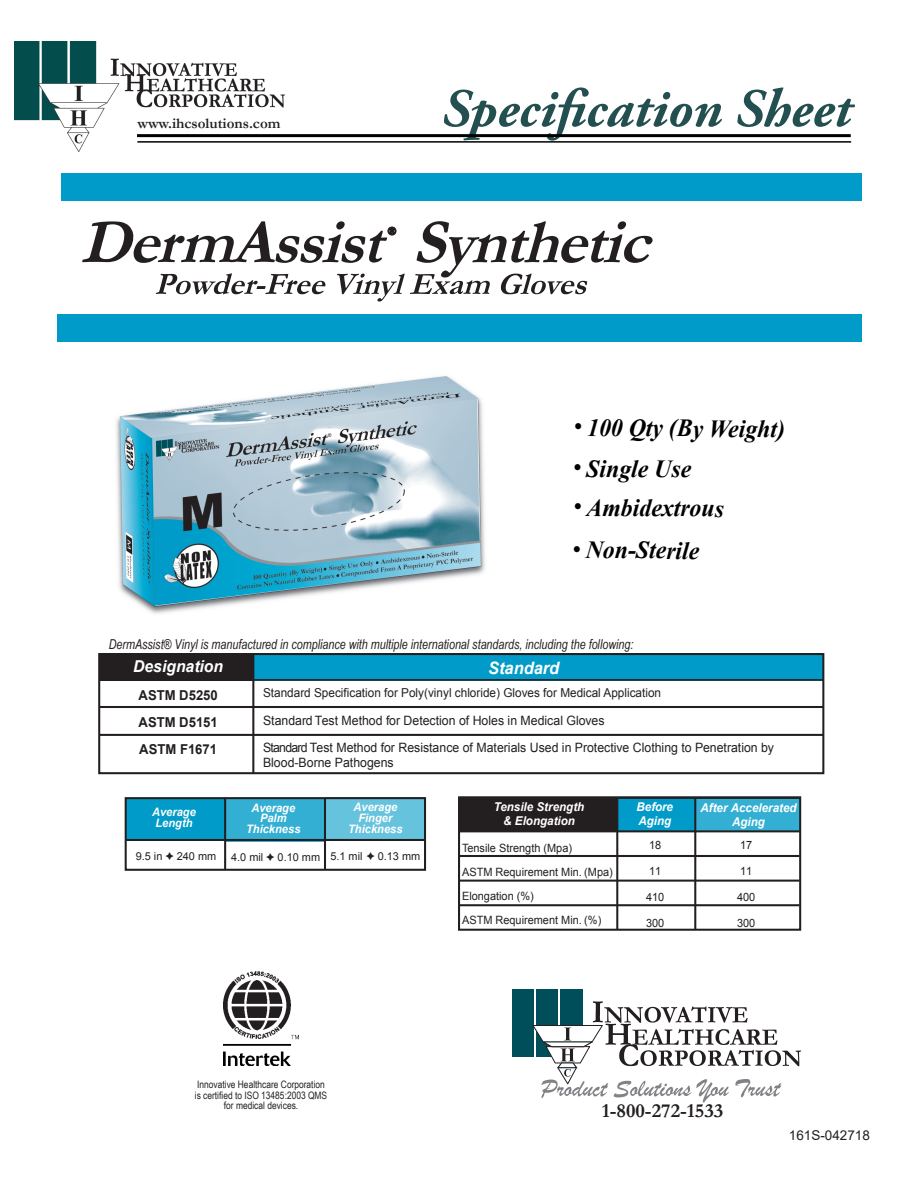
<style>
.page{position:relative;width:918px;height:1188px;background:#fff}
.page>*{position:absolute;margin:0;border:0;box-sizing:border-box;transform-origin:0 0}
.t1{font:italic 700 54px "Adobe Garamond Pro";color:#234f50}
.t2{font:italic 700 24.75px "Times New Roman";color:#000;scale:.96 1}
.t3{font:700 19.95px "Garamond";color:#231f20}
.t4{font:italic 700 17.1px "Arial";color:#fff;scale:.96 1}
.t5{font:italic 700 16.35px "Arial";color:#fff;scale:.96 1}
.t6{font:700 15px "Garamond";color:#231f20}
.t7{font:italic 13.65px "Arial Narrow";color:#231f20;scale:.96 1}
.t8{font:700 13.65px/27.3px "Arial";color:#231f20;text-align:justify;scale:.96 1}
.t9{font:13.5px "Arial";color:#231f20}
.t10{font:12.9px/27.3px "Arial";color:#231f20;scale:.96 1}
.t11{font:12.3px "Arial";color:#231f20;scale:.96 1}
.t12{font:italic 700 12.15px/14px "Arial";color:#fff;text-align:center;scale:.96 1}
.t13{font:italic 700 11.7px/10.9px "Arial";color:#fff;text-align:center;scale:.96 1}
.t14{font:11.4px/24.3px "Arial";color:#231f20;scale:.96 1}
.t15{font:10.95px "Arial";color:#231f20}
.t16{font:10.65px "Wingdings";color:#000;scale:.96 1}
.t17{font:10.2px/10.5px "Arial Narrow";color:#231f20;text-align:center}
</style>
<div class="page">
<svg style="left:82px;top:221px;width:571px;height:81px"></svg>
<div style="left:512px;top:989px;width:22px;height:68px;background:#004e59"></div>
<div style="left:536px;top:989px;width:22px;height:68px;background:#004e59"></div>
<div style="left:560px;top:989px;width:23px;height:68px;background:#004e59"></div>
<svg style="left:532px;top:1001px;width:269px;height:102px"></svg>
<img style="left:223px;top:971px;width:76px;height:95px">
<div style="left:99px;top:653px;width:155px;height:28px;background:#231f20"></div>
<div style="left:253px;top:653px;width:570px;height:27px;background:#009bc8"></div>
<div style="left:61px;top:173px;width:800px;height:28px;background:#009bc8"></div>
<div style="left:57px;top:314px;width:804px;height:28px;background:#009bc8"></div>
<hr style="left:252px;top:653px;width:2px;height:120px;background:#231f20">
<hr style="left:99px;top:706px;width:724px;height:2px;background:#231f20">
<hr style="left:99px;top:679px;width:724px;height:2px;background:#231f20">
<hr style="left:99px;top:734px;width:724px;height:2px;background:#231f20">
<div style="left:98px;top:653px;width:726px;height:121px;border:2px solid #231f20"></div>
<div style="left:696px;top:798px;width:104px;height:34px;background:#33afd3"></div>
<div style="left:325px;top:798px;width:100px;height:42px;background:#66c3de"></div>
<div style="left:226px;top:799px;width:99px;height:42px;background:#33afd3"></div>
<div style="left:458px;top:796px;width:343px;height:135px;border:2px solid #231f20"></div>
<div style="left:460px;top:799px;width:158px;height:32px;background:#231f20"></div>
<div style="left:617px;top:797px;width:78px;height:34px;background:#009bc8"></div>
<hr style="left:694px;top:799px;width:2px;height:131px;background:#231f20">
<hr style="left:616px;top:798px;width:2px;height:131px;background:#231f20">
<hr style="left:459px;top:797px;width:342px;height:2px;background:#231f20">
<hr style="left:459px;top:830px;width:341px;height:2px;background:#231f20">
<hr style="left:459px;top:855px;width:341px;height:2px;background:#231f20">
<hr style="left:459px;top:880px;width:341px;height:2px;background:#231f20">
<hr style="left:459px;top:904px;width:341px;height:2px;background:#231f20">
<div style="left:126px;top:799px;width:99px;height:42px;background:#009bc8"></div>
<hr style="left:224px;top:798px;width:2px;height:71px;background:#231f20">
<hr style="left:324px;top:799px;width:2px;height:70px;background:#231f20">
<div style="left:125px;top:797px;width:301px;height:74px;border:2px solid #231f20"></div>
<hr style="left:126px;top:839px;width:299px;height:2px;background:#231f20">
<img style="left:116px;top:376px;width:369px;height:238px">
<img style="left:15px;top:42px;width:270px;height:109px">
<hr style="left:137px;top:141px;width:714px;height:2px;background:#000">
<hr style="left:137px;top:134px;width:714px;height:3px;background:#000">
<p class="t6" style="left:137px;top:113px;width:145px">www.ihcsolutions.com</p>
<h1 class="t1" style="left:442px;top:78px;width:411px">Specification Sheet</h1>
<h2 class="t2" style="left:587px;top:411px;width:208px">100 Qty (By Weight)</h2>
<p class="t16" style="left:575px;top:421px;width:10px">●</p>
<h2 class="t2" style="left:586px;top:451px;width:111px">Single Use</h2>
<p class="t16" style="left:574px;top:462px;width:10px">●</p>
<h2 class="t2" style="left:587px;top:491px;width:145px">Ambidextrous</h2>
<p class="t16" style="left:574px;top:501px;width:10px">●</p>
<h2 class="t2" style="left:586px;top:533px;width:120px">Non-Sterile</h2>
<p class="t16" style="left:573px;top:543px;width:10px">●</p>
<p class="t7" style="left:109px;top:634px;width:548px">DermAssist® Vinyl is manufactured in compliance with multiple international standards, including the following:</p>
<p class="t5" style="left:133px;top:656px;width:95px">Designation</p>
<h3 class="t4" style="left:488px;top:656px;width:75px">Standard</h3>
<p class="t8" style="left:139px;top:681px;width:84px">ASTM D5250<br>ASTM D5151<br>ASTM F1671</p>
<p class="t11" style="left:263px;top:685px;width:416px">Standard Specification for Poly(vinyl chloride) Gloves for Medical Application</p>
<p class="t10" style="left:263px;top:707px;width:534px">Standard Test Method for Detection of Holes in Medical Gloves<br>Standard Test Method for Resistance of Materials Used in Protective Clothing to Penetration by</p>
<p class="t10" style="left:263px;top:749px;width:138px">Blood-Borne Pathogens</p>
<p class="t13" style="left:246px;top:802px;width:58px">Average<br>Palm<br>Thickness</p>
<p class="t13" style="left:348px;top:802px;width:58px">Average<br>Finger<br>Thickness</p>
<p class="t13" style="left:152px;top:807px;width:47px;text-align:left">Average<br>Length</p>
<p class="t15" style="left:136px;top:849px;width:82px">9.5 in ➔ 240 mm</p>
<p class="t15" style="left:231px;top:850px;width:191px">4.0 mil ➔ 0.10 mm 5.1 mil ➔ 0.13 mm</p>
<p class="t12" style="left:494px;top:800px;width:96px">Tensile Strength &amp; Elongation</p>
<p class="t12" style="left:636px;top:800px;width:40px;text-align:left">Before<br>Aging</p>
<p class="t14" style="left:462px;top:836px;width:159px">Tensile Strength (Mpa)<br>ASTM Requirement Min. (Mpa)<br>Elongation (%)</p>
<p class="t14" style="left:649px;top:833px;width:14px">18</p>
<p class="t14" style="left:649px;top:859px;width:14px">11</p>
<p class="t14" style="left:646px;top:885px;width:21px">410</p>
<p class="t14" style="left:646px;top:911px;width:21px">300</p>
<p class="t14" style="left:462px;top:908px;width:147px">ASTM Requirement Min. (%)</p>
<p class="t12" style="left:700px;top:801px;width:102px">After Accelerated<br>Aging</p>
<p class="t14" style="left:740px;top:833px;width:14px">17</p>
<p class="t14" style="left:740px;top:859px;width:14px">11</p>
<p class="t14" style="left:737px;top:885px;width:21px">400</p>
<p class="t14" style="left:737px;top:911px;width:21px">300</p>
<p class="t17" style="left:195px;top:1079px;width:134px">Innovative Healthcare Corporation is certified to ISO 13485:2003 QMS for medical devices.</p>
<h3 class="t3" style="left:602px;top:1097px;width:123px">1-800-272-1533</h3>
<p class="t9" style="left:789px;top:1126px;width:83px">161S-042718</p>
</div>
